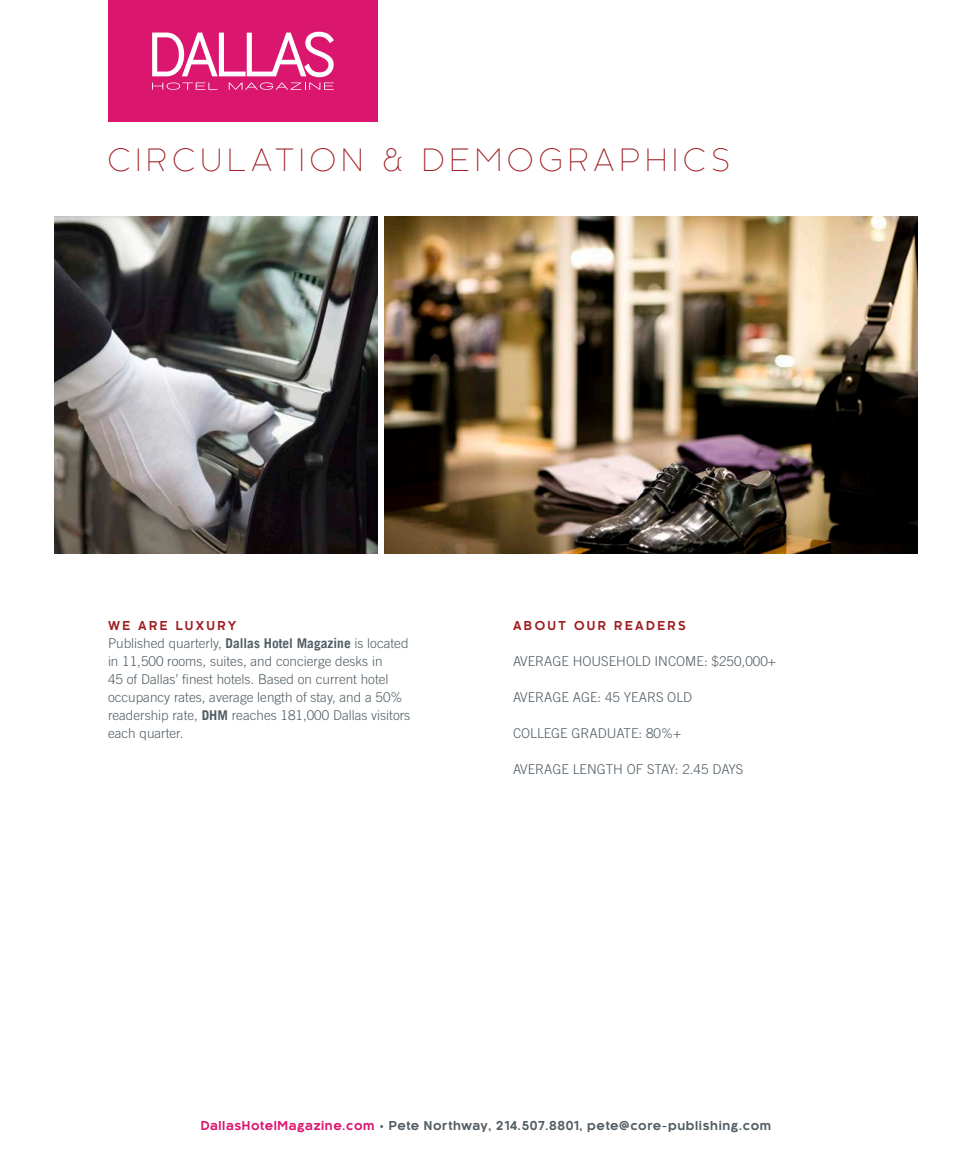
<style>
.page{position:relative;width:972px;height:1175px;background:#fff}
.page>*{position:absolute;margin:0;border:0;box-sizing:border-box;transform-origin:0 0}
.t1{font:300 30px "Kaleko 205";letter-spacing:.2em;color:#9f1d20}
.t2{font:300 13.5px/18px "Trade Gothic";color:#525e65}
.t3{font:700 12px "Kaleko 205";letter-spacing:.05em;color:#525e65}
.t4{font:700 12px "Kaleko 205";letter-spacing:.2em;color:#9f1d20}
.s1{font-family:"Trade Gothic LT";font-weight:700}
.s2{color:#db166f}
</style>
<div class="page">
<div style="left:108px;top:0;width:270px;height:122px;background:#db166f"></div>
<svg style="left:152px;top:32px;width:182px;height:58px"></svg>
<img style="left:54px;top:216px;width:324px;height:338px">
<img style="left:384px;top:216px;width:534px;height:337px">
<p class="t1" style="left:108px;top:143px;width:623px">CIRCULATION &amp; DEMOGRAPHICS</p>
<p class="t4" style="left:108px;top:619px;width:130px">WE ARE LUXURY</p>
<p class="t2" style="left:108px;top:634px;width:304px">Published quarterly, <span class="s1">Dallas Hotel Magazine</span> is located in 11,500 rooms, suites, and concierge desks in<br>45 of Dallas’ finest hotels. Based on current hotel occupancy rates, average length of stay, and a 50% readership rate, <span class="s1">DHM</span> reaches 181,000 Dallas visitors each quarter.</p>
<p class="t4" style="left:513px;top:619px;width:174px">ABOUT OUR READERS</p>
<p class="t2" style="left:513px;top:652px;width:264px">AVERAGE HOUSEHOLD INCOME: $250,000+</p>
<p class="t2" style="left:513px;top:688px;width:181px">AVERAGE AGE: 45 YEARS OLD</p>
<p class="t2" style="left:513px;top:724px;width:170px">COLLEGE GRADUATE: 80%+</p>
<p class="t2" style="left:513px;top:760px;width:232px">AVERAGE LENGTH OF STAY: 2.45 DAYS</p>
<p class="t3" style="left:201px;top:1118px;width:572px"><span class="s2">DallasHotelMagazine.com</span> • Pete Northway, 214.507.8801, pete@core-publishing.com</p>
</div>
